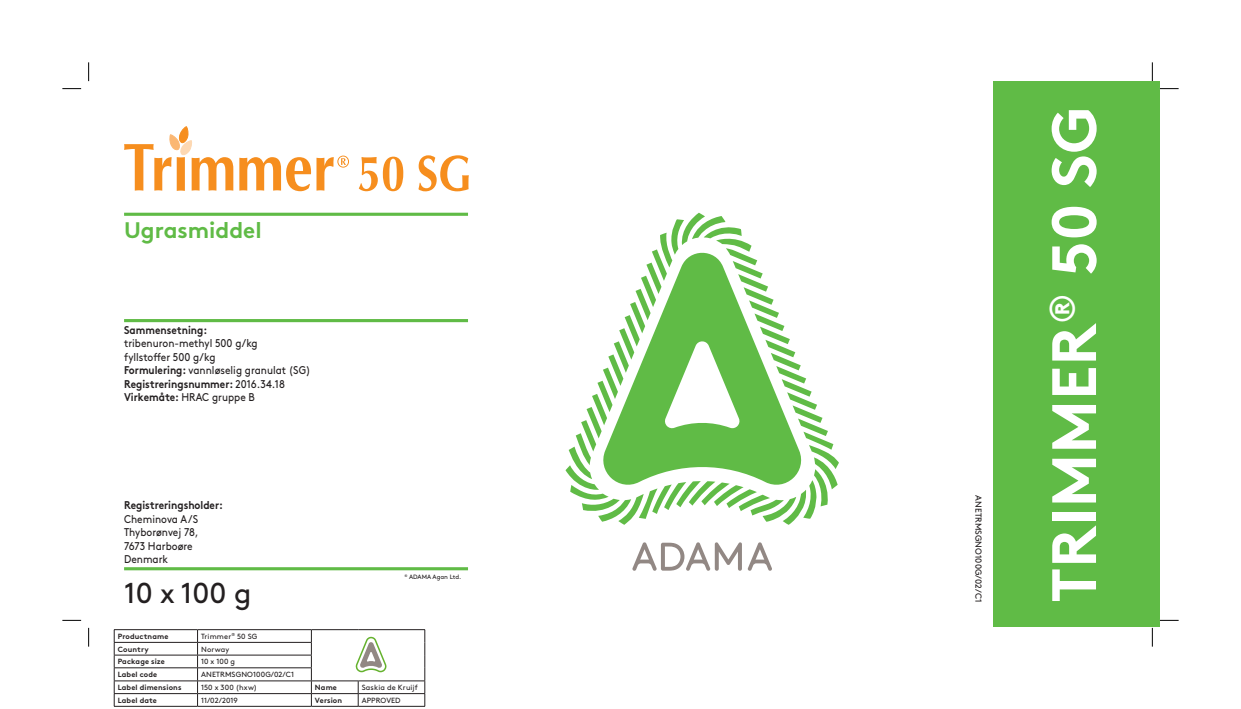
<style>
.page{position:relative;width:1241px;height:709px;background:#fff}
.page>*{position:absolute;margin:0;border:0;box-sizing:border-box;transform-origin:0 0}
.t1{font:700 62.5px "Brown Pro";color:#fff}
.t2{font:28.75px "Brown Pro";color:#231f20}
.t3{font:700 22.5px "Brown Pro";color:#60bb46}
.t4{font:11.25px "Brown Pro";color:#231f20;scale:.9 1}
.t5{font:700 11.25px "Brown Pro";color:#231f20;scale:.9 1}
.t6{font:8.75px "Brown Pro";color:#231f20}
.t7{font:7.5px "Brown Pro";letter-spacing:.015em;color:#231f20}
.t8{font:700 7.5px "Brown Pro";letter-spacing:.015em;color:#231f20}
.t9{font:6.25px "Brown Pro";color:#231f20}
.s1{font-weight:700}
.s2{font-weight:400}
</style>
<div class="page">
<hr style="left:124px;top:213px;width:344px;height:3px;background:#60bb46">
<hr style="left:124px;top:319px;width:344px;height:3px;background:#60bb46">
<hr style="left:124px;top:567px;width:344px;height:3px;background:#60bb46">
<hr style="left:114px;top:629px;width:83px;height:1px;background:#231f20">
<hr style="left:197px;top:629px;width:114px;height:1px;background:#231f20">
<hr style="left:311px;top:629px;width:47px;height:1px;background:#231f20">
<hr style="left:358px;top:629px;width:67px;height:1px;background:#231f20">
<hr style="left:114px;top:642px;width:83px;height:1px;background:#231f20">
<hr style="left:197px;top:642px;width:115px;height:1px;background:#231f20">
<hr style="left:114px;top:654px;width:83px;height:1px;background:#231f20">
<hr style="left:197px;top:654px;width:115px;height:1px;background:#231f20">
<hr style="left:114px;top:667px;width:83px;height:1px;background:#231f20">
<hr style="left:197px;top:667px;width:115px;height:1px;background:#231f20">
<hr style="left:114px;top:680px;width:83px;height:1px;background:#231f20">
<hr style="left:197px;top:680px;width:114px;height:1px;background:#231f20">
<hr style="left:311px;top:680px;width:47px;height:1px;background:#231f20">
<hr style="left:358px;top:680px;width:67px;height:1px;background:#231f20">
<hr style="left:114px;top:693px;width:83px;height:1px;background:#231f20">
<svg style="left:114px;top:630px;width:1px;height:76px"></svg>
<hr style="left:197px;top:693px;width:114px;height:1px;background:#231f20">
<svg style="left:197px;top:630px;width:1px;height:76px"></svg>
<hr style="left:311px;top:693px;width:47px;height:1px;background:#231f20">
<svg style="left:311px;top:630px;width:1px;height:76px"></svg>
<hr style="left:358px;top:693px;width:67px;height:1px;background:#231f20">
<svg style="left:358px;top:681px;width:1px;height:25px"></svg>
<svg style="left:424px;top:630px;width:1px;height:76px"></svg>
<hr style="left:114px;top:706px;width:83px;height:1px;background:#231f20">
<hr style="left:197px;top:706px;width:114px;height:1px;background:#231f20">
<hr style="left:311px;top:706px;width:47px;height:1px;background:#231f20">
<hr style="left:358px;top:706px;width:67px;height:1px;background:#231f20">
<svg style="left:355px;top:636px;width:32px;height:36px"></svg>
<div style="left:992px;top:81px;width:167px;height:546px;background:#60bb46"></div>
<svg style="left:239px;top:156px;width:110px;height:35px"></svg>
<svg style="left:124px;top:126px;width:109px;height:65px"></svg>
<svg style="left:359px;top:157px;width:44px;height:34px"></svg>
<svg style="left:418px;top:155px;width:50px;height:36px"></svg>
<svg style="left:565px;top:213px;width:273px;height:312px"></svg>
<svg style="left:601px;top:248px;width:202px;height:239px;fill:#60bb46"></svg>
<svg style="left:747px;top:542px;width:24px;height:28px"></svg>
<svg style="left:632px;top:542px;width:109px;height:28px"></svg>
<svg style="left:62px;top:88px;width:19px;height:1px"></svg>
<svg style="left:1159px;top:88px;width:19px;height:1px"></svg>
<svg style="left:62px;top:619px;width:19px;height:2px"></svg>
<svg style="left:1159px;top:619px;width:19px;height:2px"></svg>
<svg style="left:88px;top:62px;width:1px;height:19px"></svg>
<svg style="left:88px;top:628px;width:1px;height:18px"></svg>
<svg style="left:1151px;top:62px;width:1px;height:19px"></svg>
<svg style="left:1151px;top:628px;width:1px;height:18px"></svg>
<p class="t3" style="left:124px;top:212px;width:139px">Ugrasmiddel</p>
<p class="t5" style="left:124px;top:320px;width:94px">Sammensetning:</p>
<p class="t4" style="left:124px;top:335px;width:150px">tribenuron-methyl 500 g/kg</p>
<p class="t4" style="left:124px;top:348px;width:103px">fyllstoffer 500 g/kg</p>
<p class="t4" style="left:124px;top:362px;width:209px"><span class="s1">Formulering:</span> vannløselig granulat (SG)</p>
<p class="t5" style="left:124px;top:374px;width:180px">Registreringsnummer: <span class="s2">2016.34.18</span></p>
<p class="t4" style="left:124px;top:389px;width:147px"><span class="s1">Virkemåte:</span> HRAC gruppe B</p>
<p class="t5" style="left:124px;top:496px;width:111px">Registreringsholder:</p>
<p class="t4" style="left:124px;top:510px;width:84px">Cheminova A/S</p>
<p class="t4" style="left:124px;top:524px;width:84px">Thyborønvej 78,</p>
<p class="t4" style="left:124px;top:537px;width:78px">7673 Harboøre</p>
<p class="t4" style="left:124px;top:551px;width:50px">Denmark</p>
<p class="t2" style="left:124px;top:570px;width:129px">10 x 100 g</p>
<p class="t9" style="left:404px;top:572px;width:58px"><sup>®</sup> ADAMA Agan Ltd.</p>
<p class="t8" style="left:118px;top:630px;width:52px">Productname</p>
<p class="t7" style="left:201px;top:630px;width:58px">Trimmer<sup>®</sup> 50 SG</p>
<p class="t8" style="left:118px;top:643px;width:32px">Country</p>
<p class="t7" style="left:201px;top:643px;width:30px">Norway</p>
<p class="t8" style="left:118px;top:655px;width:49px">Package size</p>
<p class="t7" style="left:201px;top:656px;width:36px">10 x 100 g</p>
<p class="t8" style="left:118px;top:668px;width:41px">Label code</p>
<p class="t7" style="left:201px;top:668px;width:94px">ANETRMSGNO100G/02/C1</p>
<p class="t8" style="left:118px;top:681px;width:65px">Label dimensions</p>
<p class="t7" style="left:201px;top:681px;width:58px">150 x 300 (hxw)</p>
<p class="t8" style="left:315px;top:681px;width:24px">Name</p>
<p class="t7" style="left:362px;top:681px;width:58px">Saskia de Kruijf</p>
<p class="t8" style="left:118px;top:694px;width:41px">Label date</p>
<p class="t7" style="left:201px;top:694px;width:38px">11/02/2019</p>
<p class="t8" style="left:315px;top:694px;width:29px">Version</p>
<p class="t7" style="left:362px;top:694px;width:40px">APPROVED</p>
<p class="t6" style="left:985px;top:495px;width:109px;rotate:90deg">ANETRMSGNO100G/02/C1</p>
<p class="t1" style="left:1023px;top:602px;width:497px;rotate:-90deg">TRIMMER<sup>®</sup> 50 SG</p>
</div>
